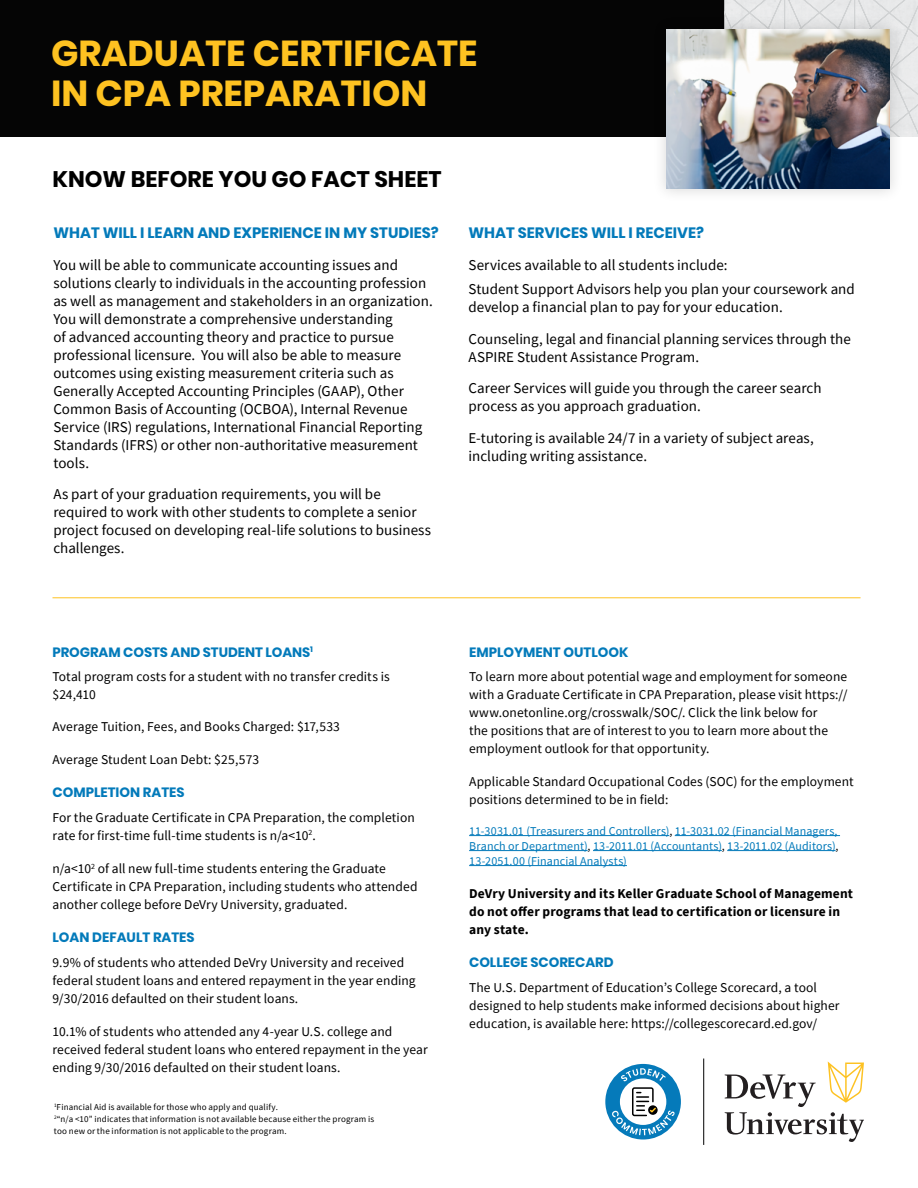
<style>
.page{position:relative;width:918px;height:1188px;background:#fff}
.page>*{position:absolute;margin:0;border:0;box-sizing:border-box;transform-origin:0 0}
.t1{font:700 36px/40.5px "Poppins";color:#fec221}
.t2{font:700 22.5px "Poppins";color:#000}
.t3{font:15px/18px "Source Sans Pro";color:#000}
.t4{font:700 15px "Poppins";color:#037aba}
.t5{font:13.5px/18px "Source Sans Pro";letter-spacing:.005em;color:#000}
.t6{font:700 13.5px/18px "Source Sans Pro";letter-spacing:.01em;color:#000}
.t7{font:700 13.5px "Poppins";color:#037aba}
.t8{font:12px/15px "Source Sans Pro";letter-spacing:.01em;color:#037aba;text-align:justify}
.t9{font:9px/12px "Source Sans Pro";letter-spacing:.02em;color:#000}
.s1{color:#000}
</style>
<div class="page">
<div style="left:0;top:0;width:725px;height:136px;background:#050505"></div>
<svg style="left:725px;top:0;width:193px;height:137px;background:#e5e6e7"></svg>
<hr style="left:469px;top:835px;width:200px;height:1px;background:#037aba">
<hr style="left:675px;top:835px;width:165px;height:1px;background:#037aba">
<hr style="left:469px;top:850px;width:119px;height:1px;background:#037aba">
<hr style="left:593px;top:850px;width:129px;height:1px;background:#037aba">
<hr style="left:727px;top:850px;width:109px;height:1px;background:#037aba">
<hr style="left:469px;top:865px;width:158px;height:1px;background:#037aba">
<hr style="left:52px;top:597px;width:809px;height:1px;background:#fec221">
<div style="left:652px;top:15px;width:252px;height:188px;background:#000;opacity:.15"></div>
<img style="left:667px;top:29px;width:223px;height:160px">
<svg style="left:725px;top:1061px;width:139px;height:81px"></svg>
<hr style="left:703px;top:1059px;width:1px;height:86px;background:#000">
<svg style="left:605px;top:1064px;width:76px;height:76px"></svg>
<h1 class="t1" style="left:51px;top:33px;width:428px">GRADUATE CERTIFICATE<br>IN CPA PREPARATION</h1>
<h2 class="t2" style="left:52px;top:166px;width:391px">KNOW BEFORE YOU GO FACT SHEET</h2>
<p class="t4" style="left:53px;top:224px;width:387px">WHAT WILL I LEARN AND EXPERIENCE IN MY STUDIES?</p>
<p class="t3" style="left:53px;top:256px;width:381px">You will be able to communicate accounting issues and solutions clearly to individuals in the accounting profession as well as management and stakeholders in an organization.<br>You will demonstrate a comprehensive understanding<br>of advanced accounting theory and practice to pursue professional licensure. You will also be able to measure outcomes using existing measurement criteria such as Generally Accepted Accounting Principles (GAAP), Other Common Basis of Accounting (OCBOA), Internal Revenue Service (IRS) regulations, International Financial Reporting Standards (IFRS) or other non-authoritative measurement tools.</p>
<p class="t3" style="left:53px;top:485px;width:379px">As part of your graduation requirements, you will be required to work with other students to complete a senior project focused on developing real-life solutions to business challenges.</p>
<p class="t4" style="left:468px;top:224px;width:237px">WHAT SERVICES WILL I RECEIVE?</p>
<p class="t3" style="left:468px;top:252px;width:388px;line-height:24.8px">Services available to all students include:<br>Student Support Advisors help you plan your coursework and</p>
<p class="t3" style="left:468px;top:292px;width:384px;line-height:31.5px">develop a financial plan to pay for your education.<br>Counseling, legal and financial planning services through the</p>
<p class="t3" style="left:468px;top:341px;width:355px;line-height:31.5px">ASPIRE Student Assistance Program.<br>Career Services will guide you through the career search</p>
<p class="t3" style="left:468px;top:391px;width:347px;line-height:31.5px">process as you approach graduation.<br>E-tutoring is available 24/7 in a variety of subject areas,</p>
<p class="t3" style="left:468px;top:447px;width:180px">including writing assistance.</p>
<p class="t7" style="left:52px;top:644px;width:262px">PROGRAM COSTS AND STUDENT LOANS<sup>1</sup></p>
<p class="t5" style="left:53px;top:668px;width:339px">Total program costs for a student with no transfer credits is $24,410</p>
<p class="t5" style="left:53px;top:717px;width:289px">Average Tuition, Fees, and Books Charged: $17,533</p>
<p class="t5" style="left:53px;top:750px;width:208px">Average Student Loan Debt: $25,573</p>
<p class="t7" style="left:53px;top:785px;width:134px">COMPLETION RATES</p>
<p class="t5" style="left:53px;top:808px;width:364px">For the Graduate Certificate in CPA Preparation, the completion rate for first-time full-time students is n/a&lt;10<sup>2</sup>.</p>
<p class="t5" style="left:52px;top:860px;width:367px">n/a&lt;10<sup>2</sup> of all new full-time students entering the Graduate<br>Certificate in CPA Preparation, including students who attended another college before DeVry University, graduated.</p>
<p class="t7" style="left:52px;top:930px;width:144px">LOAN DEFAULT RATES</p>
<p class="t5" style="left:52px;top:953px;width:365px">9.9% of students who attended DeVry University and received federal student loans and entered repayment in the year ending<br>9/30/2016 defaulted on their student loans.</p>
<p class="t5" style="left:52px;top:1023px;width:377px">10.1% of students who attended any 4-year U.S. college and received federal student loans who entered repayment in the year ending 9/30/2016 defaulted on their student loans.</p>
<p class="t9" style="left:54px;top:1101px;width:322px"><sup>1</sup>Financial Aid is available for those who apply and qualify.<br><sup>2</sup>“n/a &lt;10” indicates that information is not available because either the program is too new or the information is not applicable to the program.</p>
<p class="t7" style="left:469px;top:644px;width:161px">EMPLOYMENT OUTLOOK</p>
<p class="t5" style="left:469px;top:668px;width:380px">To learn more about potential wage and employment for someone with a Graduate Certificate in CPA Preparation, please visit https:// www.onetonline.org/crosswalk/SOC/. Click the link below for<br>the positions that are of interest to you to learn more about the employment outlook for that opportunity.</p>
<p class="t5" style="left:469px;top:773px;width:386px">Applicable Standard Occupational Codes (SOC) for the employment positions determined to be in field:</p>
<p class="t8" style="left:469px;top:823px;width:371px">11-3031.01 (Treasurers and Controllers)<span class="s1">,</span> 11-3031.02 (Financial Managers, Branch or Department)<span class="s1">,</span> 13-2011.01 (Accountants)<span class="s1">,</span> 13-2011.02 (Auditors)<span class="s1">, </span>13-2051.00 (Financial Analysts)</p>
<p class="t6" style="left:469px;top:884px;width:385px">DeVry University and its Keller Graduate School of Management do not offer programs that lead to certification or licensure in any state.</p>
<p class="t7" style="left:469px;top:954px;width:146px">COLLEGE SCORECARD</p>
<p class="t5" style="left:469px;top:978px;width:372px">The U.S. Department of Education’s College Scorecard, a tool designed to help students make informed decisions about higher education, is available here: https://collegescorecard.ed.gov/</p>
</div>
